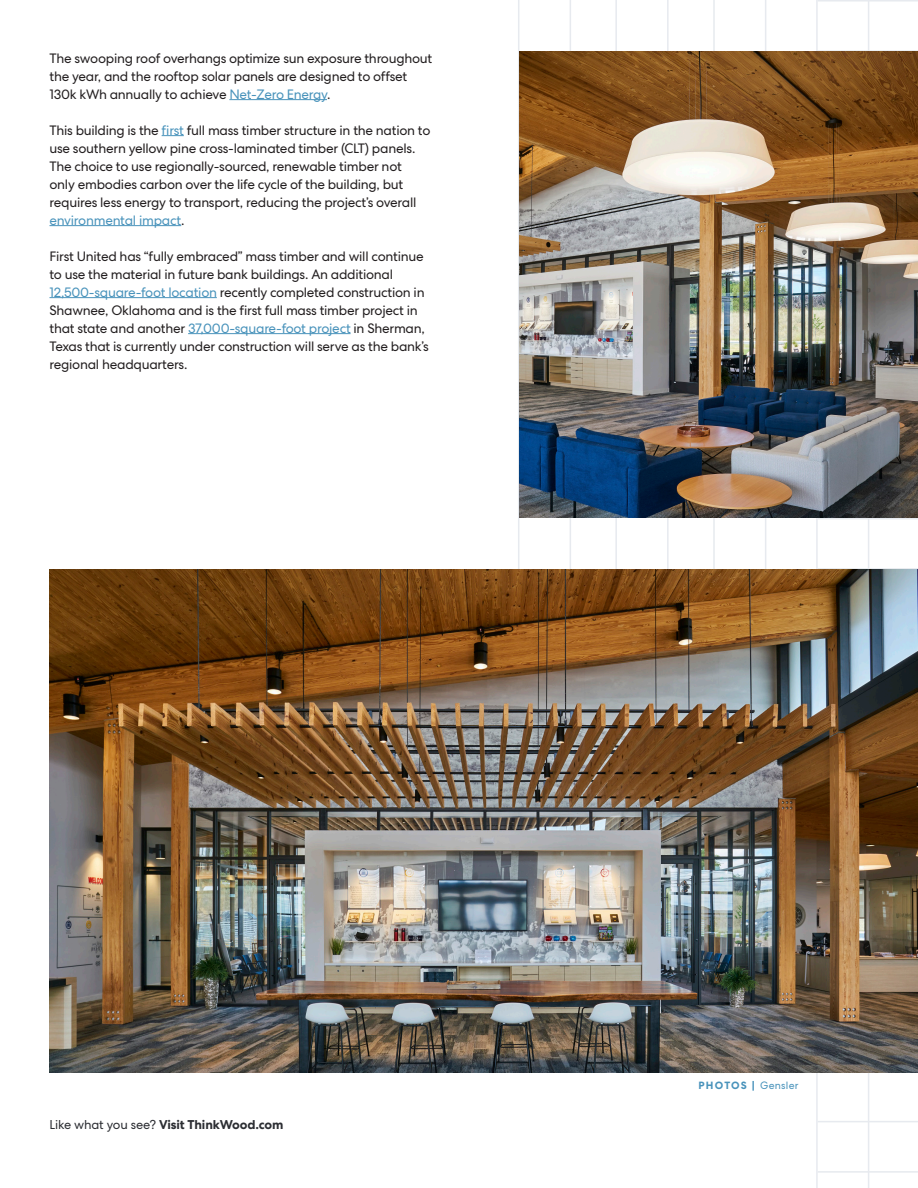
<style>
.page{position:relative;width:918px;height:1188px;background:#fff}
.page>*{position:absolute;margin:0;border:0;box-sizing:border-box;transform-origin:0 0}
.t1{font:13.5px/18px "Centra No 2";letter-spacing:-.02em;color:#231f20}
.t2{font:700 12.75px "Centra No 2";letter-spacing:-.01em;color:#2c2e33}
.t3{font:700 10.5px "Centra No 2";letter-spacing:.11em;color:#4993bb}
.s1{color:#4993bb}
.s2{font-weight:400}
</style>
<div class="page">
<hr style="left:816px;top:50px;width:102px;height:2px;background:#e7eaef">
<hr style="left:818px;top:1121px;width:100px;height:1px;background:#e7eaef">
<hr style="left:818px;top:518px;width:100px;height:1px;background:#e7eaef">
<hr style="left:818px;top:1171px;width:100px;height:2px;background:#e7eaef">
<hr style="left:818px;top:568px;width:100px;height:2px;background:#e7eaef">
<hr style="left:818px;top:0;width:100px;height:2px;background:#e7eaef">
<hr style="left:868px;top:0;width:1px;height:1188px;background:#e7eaef">
<hr style="left:765px;top:0;width:1px;height:661px;background:#e7eaef">
<hr style="left:667px;top:0;width:2px;height:661px;background:#e7eaef">
<hr style="left:570px;top:0;width:1px;height:661px;background:#e7eaef">
<hr style="left:816px;top:0;width:2px;height:1188px;background:#e7eaef">
<hr style="left:713px;top:0;width:2px;height:661px;background:#e7eaef">
<hr style="left:615px;top:0;width:2px;height:661px;background:#e7eaef">
<hr style="left:518px;top:0;width:1px;height:661px;background:#e7eaef">
<img style="left:519px;top:52px;width:399px;height:466px">
<img style="left:50px;top:570px;width:868px;height:502px">
<hr style="left:229px;top:99px;width:98px;height:1px;background:#4993bb">
<svg style="left:162px;top:135px;width:22px;height:1px"></svg>
<hr style="left:50px;top:225px;width:131px;height:1px;background:#4993bb">
<hr style="left:50px;top:297px;width:167px;height:1px;background:#4993bb">
<hr style="left:188px;top:333px;width:163px;height:1px;background:#4993bb">
<p class="t1" style="left:50px;top:49px;width:384px">The swooping roof overhangs optimize sun exposure throughout the year, and the rooftop solar panels are designed to offset<br>130k kWh annually to achieve <span class="s1">Net-Zero Energy</span>.</p>
<p class="t1" style="left:50px;top:121px;width:383px">This building is the <span class="s1">first</span> full mass timber structure in the nation to use southern yellow pine cross-laminated timber (CLT) panels.<br>The choice to use regionally-sourced, renewable timber not only embodies carbon over the life cycle of the building, but requires less energy to transport, reducing the project’s overall <span class="s1">environmental impact</span>.</p>
<p class="t1" style="left:50px;top:247px;width:381px">First United has “fully embraced” mass timber and will continue to use the material in future bank buildings. An additional <span class="s1">12,500-square-foot location</span> recently completed construction in Shawnee, Oklahoma and is the first full mass timber project in that state and another <span class="s1">37,000-square-foot project</span> in Sherman, Texas that is currently under construction will serve as the bank’s regional headquarters.</p>
<p class="t2" style="left:50px;top:1117px;width:236px"><span class="s2">Like what you see?</span> Visit ThinkWood.com</p>
<p class="t3" style="left:698px;top:1079px;width:102px">PHOTOS | <span class="s2">Gensler</span></p>
</div>
